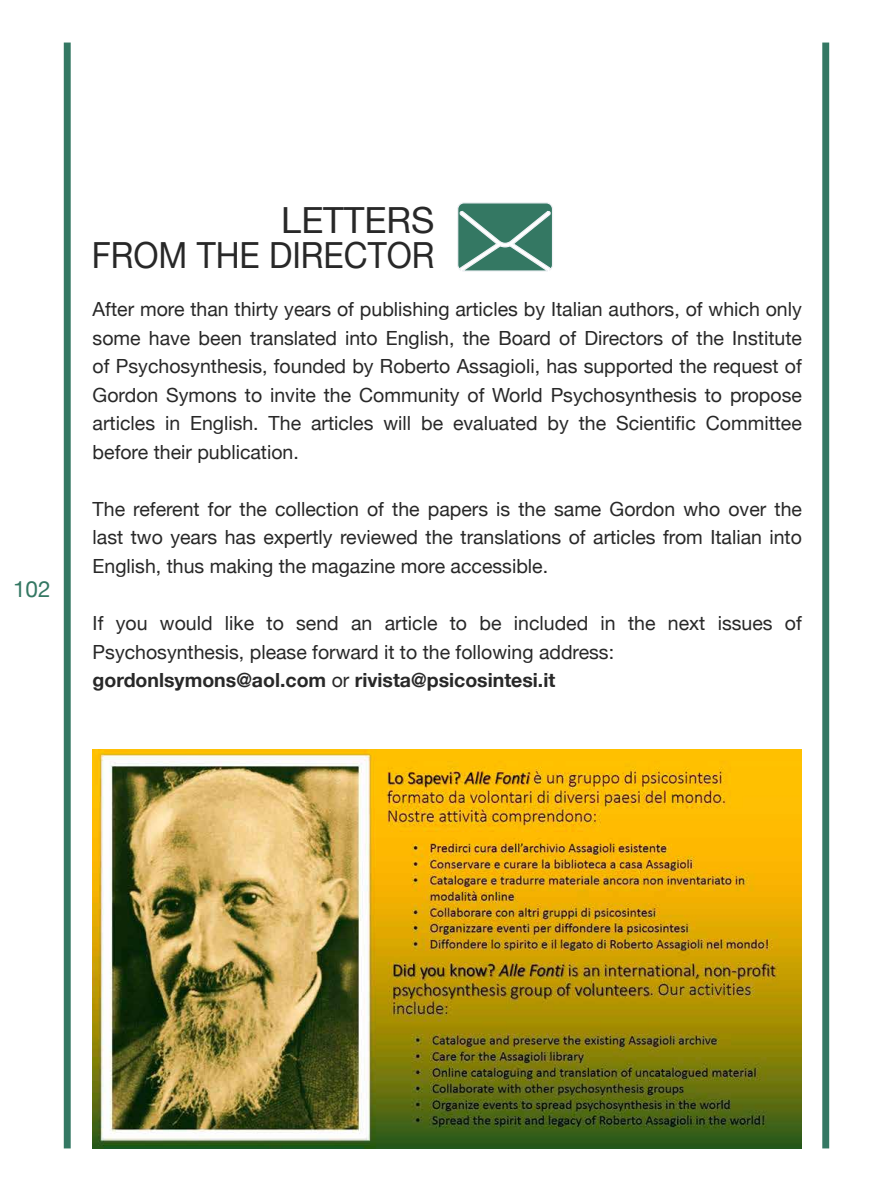
<style>
.page{position:relative;width:893px;height:1191px;background:#fff}
.page>*{position:absolute;margin:0;border:0;box-sizing:border-box;transform-origin:0 0}
.t1{font:36px/34.5px "Helvetica Neue";color:#282828;text-align:right}
.t2{font:22.5px "Helvetica Neue";color:#347863}
.t3{font:19.5px/28.5px "Helvetica Neue";color:#282828;text-align:justify}
.s1{font-weight:700}
</style>
<div class="page">
<img style="left:93px;top:749px;width:709px;height:399px">
<div style="left:64px;top:43px;width:7px;height:1105px;background:#347863"></div>
<div style="left:822px;top:43px;width:7px;height:1105px;background:#347863"></div>
<svg style="left:457px;top:202px;width:96px;height:70px;background:#5d9282"></svg>
<p class="t2" style="left:13px;top:573px;width:39px">102</p>
<h1 class="t1" style="left:92px;top:205px;width:344px">LETTERS<br>FROM THE DIRECTOR</h1>
<p class="t3" style="left:93px;top:296px;width:711px">After more than thirty years of publishing articles by Italian authors, of which only some have been translated into English, the Board of Directors of the Institute of Psychosynthesis, founded by Roberto Assagioli, has supported the request of Gordon Symons to invite the Community of World Psychosynthesis to propose articles in English. The articles will be evaluated by the Scientific Committee before their publication.</p>
<p class="t3" style="left:93px;top:496px;width:711px">The referent for the collection of the papers is the same Gordon who over the last two years has expertly reviewed the translations of articles from Italian into English, thus making the magazine more accessible.</p>
<p class="t3" style="left:93px;top:610px;width:711px;text-align:left">If you would like to send an article to be included in the next issues of<br>Psychosynthesis, please forward it to the following address: <span class="s1">gordonlsymons@aol.com</span> or <span class="s1">rivista@psicosintesi.it</span></p>
</div>
